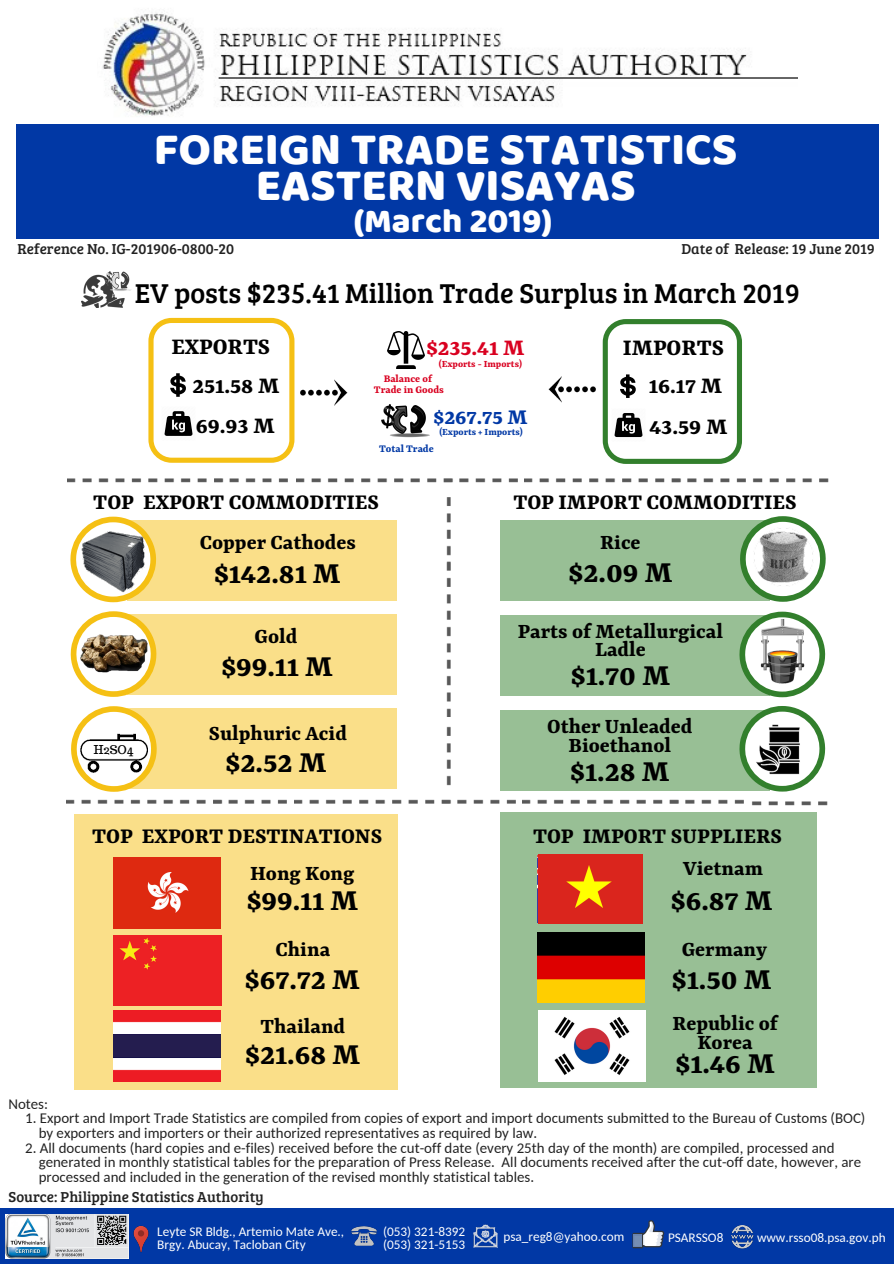
<style>
.page{position:relative;width:894px;height:1264px;background:#fff}
.page>*{position:absolute;margin:0;border:0;box-sizing:border-box;transform-origin:0 0}
.t1{font:46.35px/36px "Baloo Bhai";color:#fff;text-align:center}
.t2{font:34.8px "Baloo Bhai";color:#fff}
.t3{font:700 33.15px "Rasa";color:#000}
.t4{font:28.2px "Bree Serif";color:#000}
.t5{font:700 25.5px/39.3px "Rasa";color:#000}
.t6{font:700 25.5px "Rasa";color:#d90020}
.t7{font:700 24px "Rasa";color:#000}
.t8{font:700 24px "Rasa";color:#0138a5}
.t9{font:700 23.25px/19.2px "Rasa";color:#000;text-align:center}
.t10{font:14.85px/14.7px "Carlito";color:#222}
.t11{font:14.85px "Bree Serif";color:#222}
.t12{font:13.2px/13.5px "Carlito";color:#fff}
.t13{font:12px "Trocchi";color:#000}
.t14{font:700 11.55px/10.2px "Rasa";color:#d90020;text-align:center}
.t15{font:700 11.55px "Rasa";color:#0138a5}
.t16{font:700 10.8px "Rasa";color:#d90020}
.t17{font:700 10.8px "Rasa";color:#0138a5}
</style>
<div class="page">
<img style="left:102px;top:13px;width:694px;height:103px">
<div style="left:17px;top:125px;width:861px;height:113px;background:#0138a5"></div>
<div style="left:0;top:1208px;width:893px;height:55px;background:#0138a5"></div>
<img style="left:128px;top:1225px;width:21px;height:27px">
<svg style="left:632px;top:1220px;width:32px;height:28px"></svg>
<div style="left:633px;top:1234px;width:9px;height:12px;background:#6883b0"></div>
<div style="left:634px;top:1235px;width:7px;height:11px;background:#758eb3"></div>
<img style="left:6px;top:1214px;width:122px;height:44px">
<img style="left:473px;top:1224px;width:25px;height:24px">
<img style="left:731px;top:1225px;width:22px;height:23px">
<img style="left:351px;top:1226px;width:26px;height:20px">
<svg style="left:148px;top:318px;width:146px;height:145px"></svg>
<img style="left:161px;top:407px;width:34px;height:33px">
<img style="left:387px;top:331px;width:37px;height:37px">
<img style="left:381px;top:404px;width:49px;height:34px">
<svg style="left:602px;top:319px;width:139px;height:145px"></svg>
<img style="left:611px;top:408px;width:34px;height:34px">
<img style="left:300px;top:379px;width:48px;height:27px">
<img style="left:548px;top:376px;width:48px;height:27px">
<img style="left:82px;top:271px;width:49px;height:37px">
<img style="left:67px;top:478px;width:221px;height:5px">
<img style="left:296px;top:478px;width:221px;height:5px">
<img style="left:524px;top:478px;width:221px;height:5px">
<img style="left:753px;top:478px;width:76px;height:5px">
<div style="left:128px;top:521px;width:269px;height:80px;background:#fadf89"></div>
<div style="left:127px;top:614px;width:269px;height:80px;background:#fadf89"></div>
<div style="left:500px;top:520px;width:269px;height:80px;background:#98bf95"></div>
<div style="left:500px;top:615px;width:269px;height:80px;background:#98bf95"></div>
<img style="left:446px;top:497px;width:5px;height:219px">
<img style="left:446px;top:726px;width:5px;height:60px">
<svg style="left:70px;top:516px;width:86px;height:86px"></svg>
<div style="left:74px;top:814px;width:323px;height:275px;background:#fadf89"></div>
<img style="left:113px;top:857px;width:107px;height:71px">
<div style="left:114px;top:935px;width:107px;height:70px;background:#ed2124"></div>
<div style="left:128px;top:709px;width:269px;height:80px;background:#fadf89"></div>
<div style="left:500px;top:812px;width:316px;height:275px;background:#98bf95"></div>
<img style="left:66px;top:791px;width:221px;height:13px">
<img style="left:294px;top:790px;width:221px;height:29px">
<img style="left:522px;top:790px;width:221px;height:14px">
<img style="left:752px;top:791px;width:76px;height:32px">
<img style="left:538px;top:1010px;width:107px;height:71px">
<img style="left:537px;top:932px;width:107px;height:70px">
<svg style="left:87px;top:611px;width:69px;height:86px"></svg>
<svg style="left:71px;top:706px;width:86px;height:85px"></svg>
<svg style="left:739px;top:516px;width:86px;height:85px"></svg>
<svg style="left:739px;top:611px;width:85px;height:86px"></svg>
<div style="left:500px;top:710px;width:269px;height:80px;background:#98bf95"></div>
<svg style="left:739px;top:706px;width:85px;height:85px"></svg>
<img style="left:538px;top:854px;width:104px;height:69px">
<img style="left:80px;top:528px;width:67px;height:67px">
<img style="left:70px;top:615px;width:87px;height:73px">
<img style="left:753px;top:527px;width:60px;height:60px">
<img style="left:114px;top:1010px;width:107px;height:71px">
<img style="left:81px;top:729px;width:66px;height:45px">
<img style="left:746px;top:620px;width:71px;height:66px">
<img style="left:753px;top:720px;width:51px;height:56px">
<h1 class="t1" style="left:154px;top:130px;width:584px">FOREIGN TRADE STATISTICS<br>EASTERN VISAYAS</h1>
<h2 class="t2" style="left:353px;top:199px;width:200px">(March 2019)</h2>
<p class="t11" style="left:18px;top:238px;width:218px">Reference No. IG-201906-0800-20</p>
<p class="t11" style="left:681px;top:238px;width:195px">Date of Release: 19 June 2019</p>
<h3 class="t4" style="left:135px;top:273px;width:666px">EV posts $235.41 Million Trade Surplus in March 2019</h3>
<h3 class="t5" style="left:192px;top:329px;width:88px;text-indent:-21px">EXPORTS<br>251.58 M<br>69.93 M</h3>
<h3 class="t6" style="left:426px;top:334px;width:99px">$235.41 M</h3>
<p class="t16" style="left:438px;top:358px;width:85px">(Exports - Imports)</p>
<p class="t14" style="left:374px;top:375px;width:71px">Balance of<br>Trade in Goods</p>
<h3 class="t8" style="left:433px;top:404px;width:95px">$267.75 M</h3>
<p class="t17" style="left:439px;top:426px;width:85px">(Exports + Imports)</p>
<p class="t15" style="left:379px;top:442px;width:56px">Total Trade</p>
<h3 class="t5" style="left:622px;top:331px;width:103px;line-height:37.8px;text-align:right">IMPORTS<br>16.17 M</h3>
<h3 class="t5" style="left:649px;top:409px;width:79px">43.59 M</h3>
<h3 class="t7" style="left:93px;top:488px;width:287px">TOP EXPORT COMMODITIES</h3>
<h3 class="t7" style="left:513px;top:488px;width:285px">TOP IMPORT COMMODITIES</h3>
<h3 class="t9" style="left:200px;top:534px;width:157px">Copper Cathodes</h3>
<h3 class="t3" style="left:214px;top:555px;width:128px">$142.81 M</h3>
<h3 class="t9" style="left:254px;top:628px;width:44px">Gold</h3>
<h3 class="t3" style="left:221px;top:648px;width:113px">$99.11 M</h3>
<h3 class="t9" style="left:600px;top:534px;width:42px">Rice</h3>
<h3 class="t3" style="left:568px;top:554px;width:105px">$2.09 M</h3>
<h3 class="t9" style="left:517px;top:623px;width:207px;line-height:18px">Parts of Metallurgical<br>Ladle</h3>
<h3 class="t3" style="left:570px;top:657px;width:101px">$1.70 M</h3>
<h3 class="t9" style="left:547px;top:718px;width:147px">Other Unleaded</h3>
<h3 class="t9" style="left:209px;top:725px;width:139px">Sulphuric Acid</h3>
<p class="t13" style="left:94px;top:741px;width:41px">H2SO4</p>
<h3 class="t9" style="left:568px;top:737px;width:104px">Bioethanol</h3>
<h3 class="t3" style="left:225px;top:744px;width:102px">$2.52 M</h3>
<h3 class="t3" style="left:570px;top:753px;width:101px">$1.28 M</h3>
<h3 class="t7" style="left:92px;top:822px;width:291px">TOP EXPORT DESTINATIONS</h3>
<h3 class="t9" style="left:250px;top:864px;width:106px">Hong Kong</h3>
<h3 class="t7" style="left:533px;top:822px;width:250px">TOP IMPORT SUPPLIERS</h3>
<h3 class="t9" style="left:683px;top:860px;width:81px">Vietnam</h3>
<h3 class="t3" style="left:246px;top:882px;width:113px">$99.11 M</h3>
<h3 class="t3" style="left:670px;top:882px;width:103px">$6.87 M</h3>
<h3 class="t9" style="left:275px;top:941px;width:56px">China</h3>
<h3 class="t9" style="left:681px;top:941px;width:87px">Germany</h3>
<h3 class="t3" style="left:245px;top:961px;width:116px">$67.72 M</h3>
<h3 class="t3" style="left:671px;top:961px;width:101px">$1.50 M</h3>
<h3 class="t9" style="left:260px;top:1018px;width:86px">Thailand</h3>
<h3 class="t3" style="left:245px;top:1036px;width:116px">$21.68 M</h3>
<h3 class="t9" style="left:672px;top:1015px;width:107px">Republic of<br>Korea</h3>
<h3 class="t3" style="left:675px;top:1045px;width:101px">$1.46 M</h3>
<p class="t10" style="left:8px;top:1097px;width:41px">Notes:</p>
<p class="t10" style="left:39px;top:1112px;width:828px;text-indent:-13px">1. Export and Import Trade Statistics are compiled from copies of export and import documents submitted to the Bureau of Customs (BOC) by exporters and importers or their authorized representatives as required by law.</p>
<p class="t10" style="left:39px;top:1141px;width:823px;text-indent:-13px">2. All documents (hard copies and e-files) received before the cut-off date (every 25th day of the month) are compiled, processed and generated in monthly statistical tables for the preparation of Press Release. All documents received after the cut-off date, however, are processed and included in the generation of the revised monthly statistical tables.</p>
<p class="t11" style="left:9px;top:1186px;width:256px">Source: Philippine Statistics Authority</p>
<p class="t12" style="left:157px;top:1225px;width:188px">Leyte SR Bldg., Artemio Mate Ave.,<br>Brgy. Abucay, Tacloban City</p>
<p class="t12" style="left:383px;top:1225px;width:84px">(053) 321-8392 (053) 321-5153</p>
<p class="t12" style="left:503px;top:1231px;width:122px">psa_reg8@yahoo.com</p>
<p class="t12" style="left:667px;top:1231px;width:57px">PSARSSO8</p>
<p class="t12" style="left:756px;top:1231px;width:130px">www.rsso08.psa.gov.ph</p>
</div>
